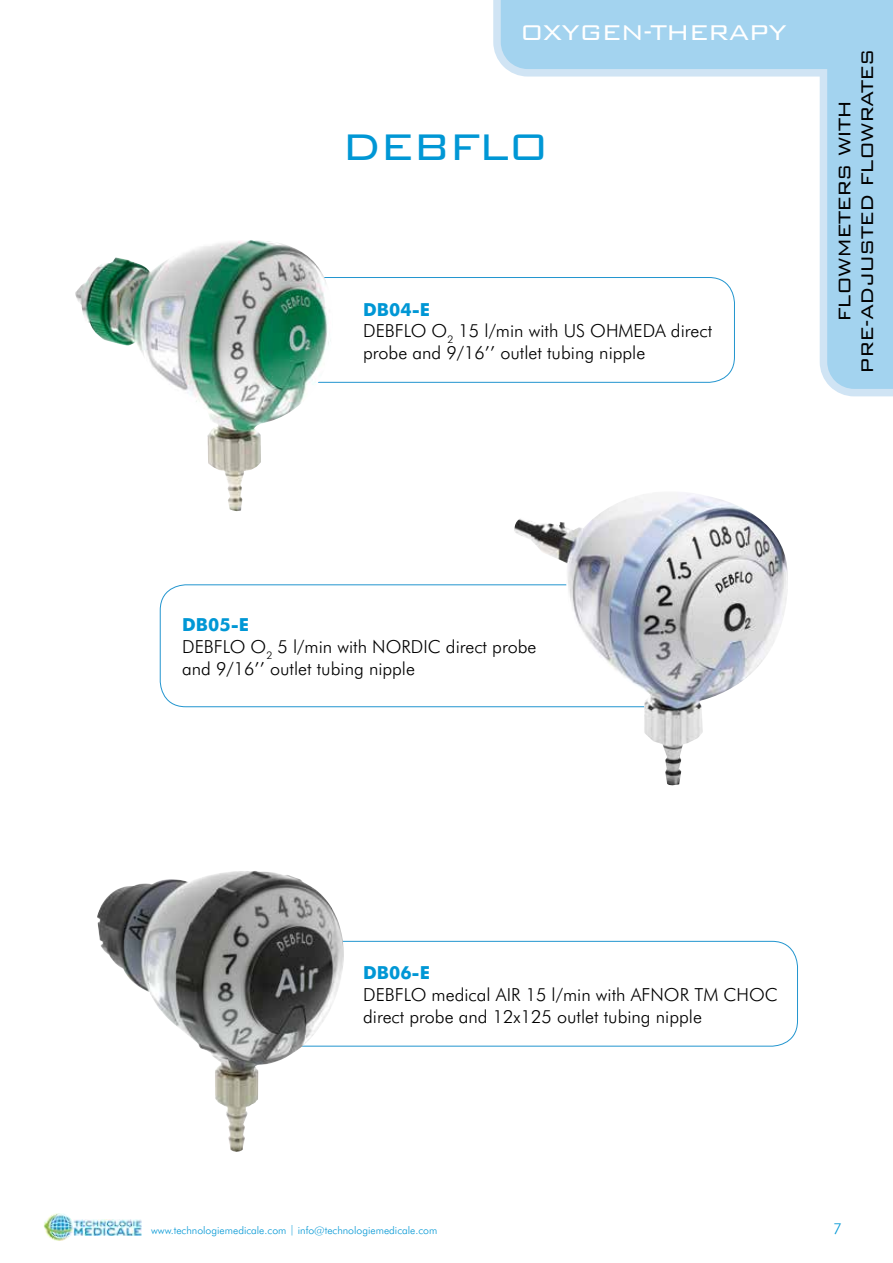
<style>
.page{position:relative;width:893px;height:1263px;background:#fff}
.page>*{position:absolute;margin:0;border:0;box-sizing:border-box;transform-origin:0 0}
.t1{font:300 49.5px "Bank Gothic BT";letter-spacing:-.04em;color:#0097d5}
.t2{font:300 28.5px "Bank Gothic BT";letter-spacing:-.04em;color:#fff}
.t3{font:300 22.5px/22.5px "Bank Gothic BT";letter-spacing:-.04em;color:#000;text-align:center}
.t4{font:300 18px/21.6px "Futura BT";color:#000}
.t5{font:700 18px "Futura BT";color:#0097d5}
.t6{font:300 15px "Futura BT";color:#0097d5}
.t7{font:300 10.5px "Futura BT";color:#0097d5}
.s1{font-weight:700;color:#0097d5}
</style>
<div class="page">
<div style="left:231px;top:941px;width:567px;height:105px;border:1px solid #2295cf;border-radius:26px"></div>
<div style="left:160px;top:585px;width:516px;height:122px;border:1px solid #2295cf;border-radius:26px"></div>
<img style="left:75px;top:240px;width:265px;height:271px">
<img style="left:514px;top:493px;width:274px;height:293px">
<img style="left:97px;top:871px;width:247px;height:281px">
<svg style="left:493px;top:0;width:400px;height:396px"></svg>
<svg style="left:501px;top:0;width:392px;height:389px"></svg>
<img style="left:43px;top:1213px;width:31px;height:28px">
<img style="left:74px;top:1220px;width:67px;height:15px">
<h2 class="t2" style="left:520px;top:18px;width:269px">OXYGEN-THERAPY</h2>
<h1 class="t1" style="left:341px;top:121px;width:210px">DEBFLO</h1>
<p class="t4" style="left:363px;top:298px;width:350px"><span class="s1">DB04-E<br></span>DEBFLO O<sub>2</sub> 15 l/min with US OHMEDA direct probe and 9/16’’ outlet tubing nipple</p>
<p class="t3" style="left:833px;top:373px;width:327px;rotate:-90deg">FLOWMETERS WITH<br>PRE-ADJUSTED FLOWRATES</p>
<p class="t4" style="left:182px;top:614px;width:356px"><span class="s1">DB05-E<br></span>DEBFLO O<sub>2</sub> 5 l/min with NORDIC direct probe and 9/16’’ outlet tubing nipple</p>
<p class="t5" style="left:363px;top:962px;width:68px">DB06-E</p>
<p class="t4" style="left:363px;top:983px;width:416px">DEBFLO medical AIR 15 l/min with AFNOR TM CHOC direct probe and 12x125 outlet tubing nipple</p>
<p class="t7" style="left:151px;top:1224px;width:288px">www.technologiemedicale.com | info@technologiemedicale.com</p>
<p class="t6" style="left:833px;top:1220px;width:10px">7</p>
</div>
